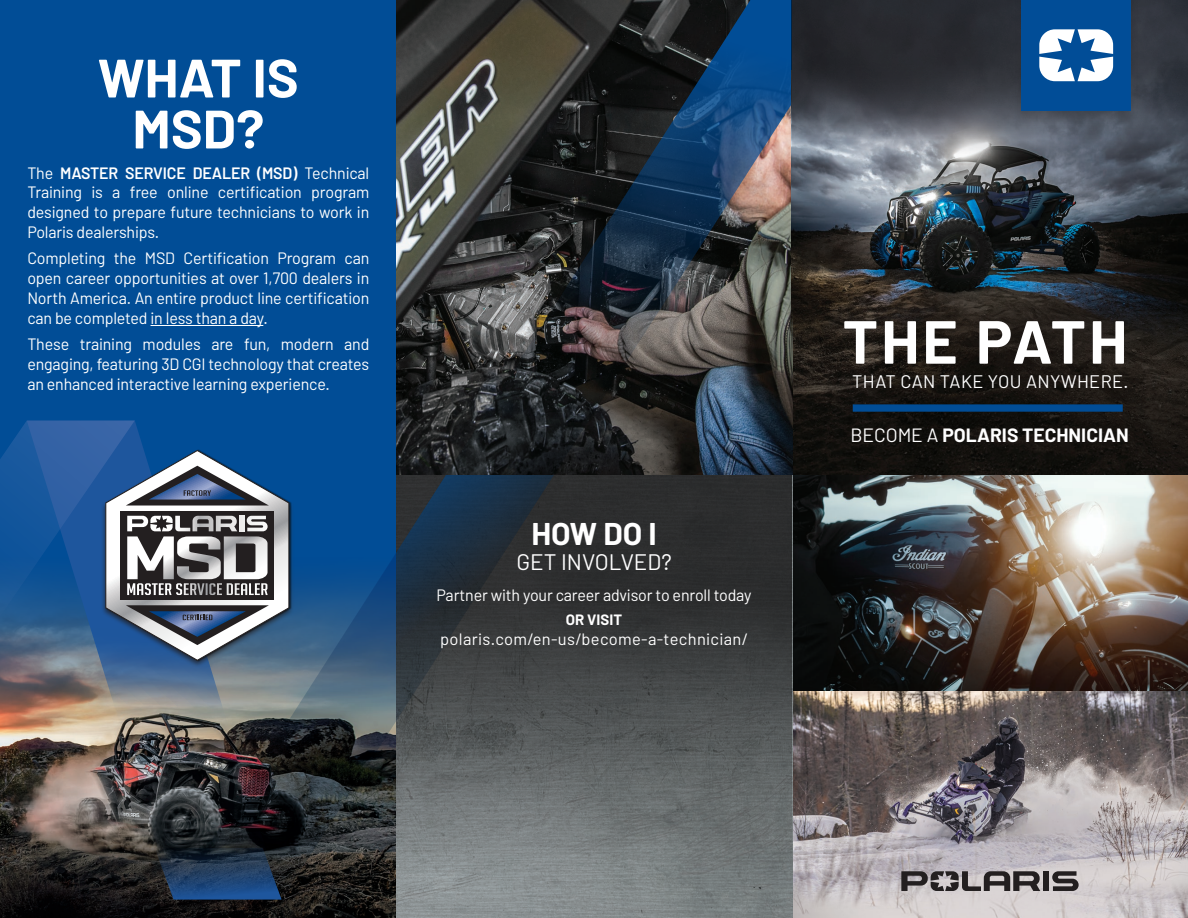
<style>
.page{position:relative;width:1188px;height:918px;background:#fff}
.page>*{position:absolute;margin:0;border:0;box-sizing:border-box;transform-origin:0 0}
.t1{font:700 60.75px "Barlow";letter-spacing:.05em;color:#fff}
.t2{font:700 54px/51px "Barlow";color:#fff;text-align:center}
.t3{font:700 31.5px "Barlow";color:#fff}
.t4{font:22.5px "Barlow";color:#fff}
.t5{font:700 19.35px "Barlow";color:#fff}
.t6{font:18.15px "Barlow";letter-spacing:.02em;color:#fff}
.t7{font:16.5px/19.8px "Barlow";letter-spacing:-.01em;color:#fff;text-align:justify}
.t8{font:16.5px "Barlow";letter-spacing:.02em;color:#fff}
.t9{font:700 15px "Barlow";color:#fff}
.s1{font-weight:600}
.s2{font-weight:400}
</style>
<div class="page">
<img style="left:792px;top:908px;width:396px;height:10px">
<img style="left:792px;top:368px;width:396px;height:540px">
<img style="left:858px;top:157px;width:330px;height:211px">
<img style="left:858px;top:139px;width:330px;height:18px">
<svg style="left:858px;top:0;width:330px;height:139px;background:#3b3e45"></svg>
<div style="left:0;top:0;width:396px;height:918px;background:#014d96"></div>
<img style="left:0;top:792px;width:396px;height:126px">
<div style="left:396px;top:476px;width:396px;height:442px;background:linear-gradient(to right,#92989a,#767d7d)"></div>
<div style="left:853px;top:404px;width:270px;height:8px;background:#014d96"></div>
<svg style="left:18px;top:422px;width:156px;height:478px;background:#4a4a4c"></svg>
<img style="left:0;top:421px;width:135px;height:371px">
<img style="left:174px;top:0;width:684px;height:900px">
<div style="left:101px;top:449px;width:194px;height:219px;background:#231f20;opacity:.75"></div>
<img style="left:105px;top:449px;width:187px;height:214px">
<svg style="left:106px;top:450px;width:183px;height:211px;background:#738193"></svg>
<svg style="left:155px;top:848px;width:127px;height:52px;background:#203958"></svg>
<svg style="left:396px;top:476px;width:396px;height:359px;background:#424649"></svg>
<hr style="left:151px;top:325px;width:112px;height:1px;background:#fff">
<div style="left:838px;top:315px;width:295px;height:79px;background:#231f20;opacity:.25"></div>
<div style="left:846px;top:423px;width:288px;height:25px;background:#14110e"></div>
<div style="left:1043px;top:871px;width:6px;height:20px;background:#231f20"></div>
<svg style="left:1052px;top:871px;width:27px;height:20px"></svg>
<svg style="left:901px;top:871px;width:139px;height:20px;background:#706b6d"></svg>
<div style="left:1013px;top:0;width:126px;height:125px;background:#231f20;opacity:.2"></div>
<div style="left:1021px;top:0;width:110px;height:110px;background:#014d97"></div>
<svg style="left:1039px;top:29px;width:74px;height:52px"></svg>
<h2 class="t2" style="left:98px;top:52px;width:202px">WHAT IS<br>MSD?</h2>
<p class="t7" style="left:27px;top:162px;width:344px">The <span class="s1">MASTER SERVICE DEALER (MSD)</span> Technical Training is a free online certification program designed to prepare future technicians to work in Polaris dealerships.</p>
<p class="t7" style="left:27px;top:248px;width:344px">Completing the MSD Certification Program can open career opportunities at over 1,700 dealers in North America. An entire product line certification can be completed in less than a day.</p>
<p class="t7" style="left:27px;top:334px;width:344px">These training modules are fun, modern and engaging, featuring 3D CGI technology that creates an enhanced interactive learning experience.</p>
<h3 class="t3" style="left:531px;top:514px;width:127px">HOW DO I</h3>
<h3 class="t4" style="left:517px;top:548px;width:157px">GET INVOLVED?</h3>
<p class="t7" style="left:436px;top:584px;width:317px">Partner with your career advisor to enroll today</p>
<p class="t9" style="left:566px;top:611px;width:58px">OR VISIT</p>
<p class="t8" style="left:440px;top:629px;width:309px">polaris.com/en-us/become-a-technician/</p>
<h1 class="t1" style="left:843px;top:304px;width:286px">THE PATH</h1>
<p class="t6" style="left:852px;top:370px;width:278px">THAT CAN TAKE YOU ANYWHERE.</p>
<p class="t5" style="left:850px;top:423px;width:280px"><span class="s2">BECOME A</span> POLARIS TECHNICIAN</p>
</div>
